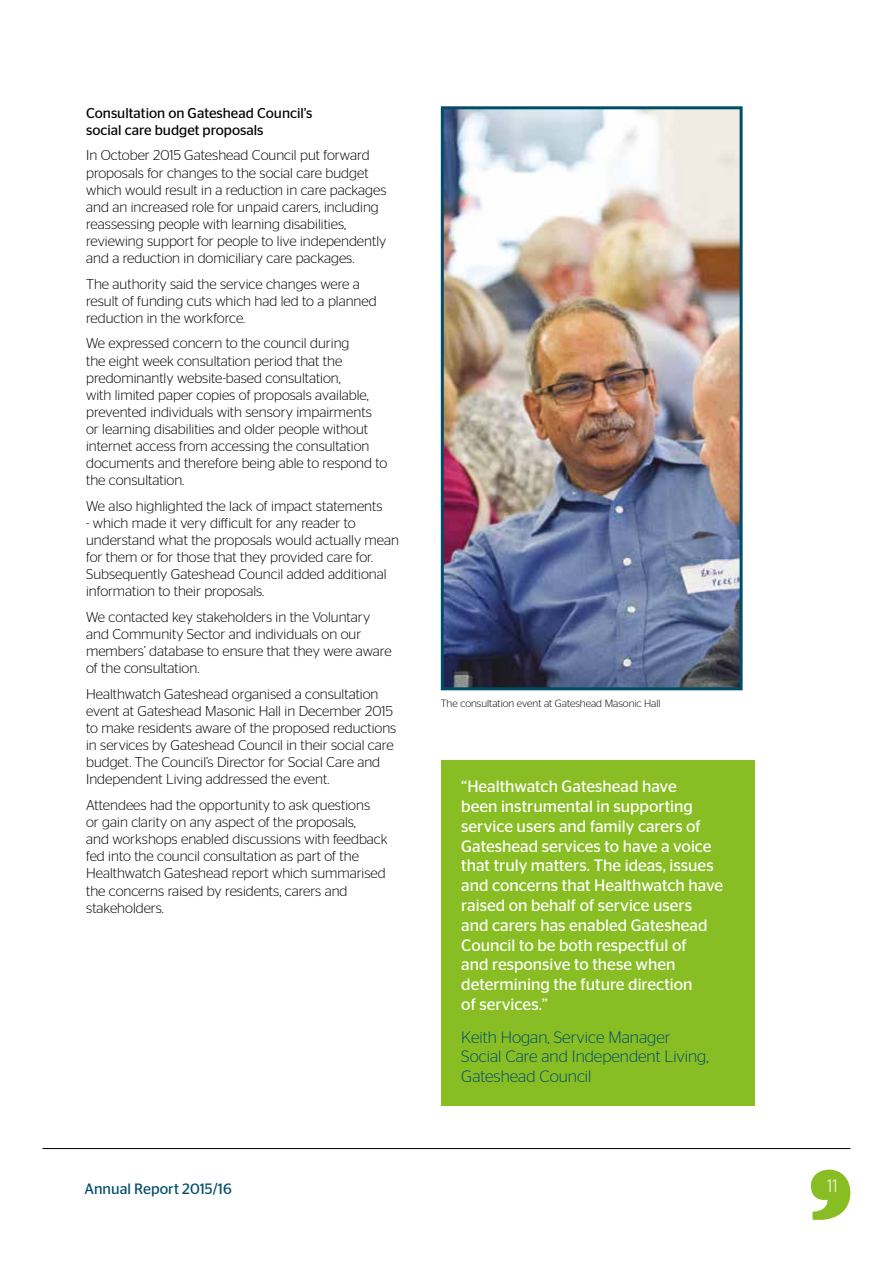
<style>
.page{position:relative;width:893px;height:1263px;background:#fff}
.page>*{position:absolute;margin:0;border:0;box-sizing:border-box;transform-origin:0 0}
.t1{font:300 18px "Stag Sans";color:#fff}
.t2{font:16.5px/19.8px "Stag Sans";color:#fff}
.t3{font:300 16.5px/19.8px "Stag Sans";color:#004d6a}
.t4{font:15px "Stag Sans";color:#004d6a}
.t5{font:300 14.25px/17.1px "Stag Sans";color:#000}
.t6{font:14.25px/17.1px "Stag Sans";color:#000}
.t7{font:300 10.5px "Stag Sans";color:#000}
</style>
<div class="page">
<hr style="left:43px;top:1148px;width:807px;height:1px;background:#000">
<svg style="left:811px;top:1170px;width:40px;height:50px"></svg>
<img style="left:440px;top:106px;width:303px;height:585px">
<div style="left:441px;top:760px;width:314px;height:346px;background:#89bd24"></div>
<p class="t6" style="left:86px;top:104px;width:228px">Consultation on Gateshead Council’s social care budget proposals</p>
<p class="t5" style="left:86px;top:147px;width:302px">In October 2015 Gateshead Council put forward proposals for changes to the social care budget which would result in a reduction in care packages and an increased role for unpaid carers, including reassessing people with learning disabilities, reviewing support for people to live independently and a reduction in domiciliary care packages.</p>
<p class="t5" style="left:86px;top:275px;width:292px">The authority said the service changes were a result of funding cuts which had led to a planned reduction in the workforce.</p>
<p class="t5" style="left:86px;top:335px;width:303px">We expressed concern to the council during<br>the eight week consultation period that the predominantly website-based consultation,<br>with limited paper copies of proposals available, prevented individuals with sensory impairments or learning disabilities and older people without internet access from accessing the consultation documents and therefore being able to respond to the consultation.</p>
<p class="t5" style="left:86px;top:497px;width:298px">We also highlighted the lack of impact statements</p>
<p class="t5" style="left:86px;top:514px;width:315px">- which made it very difficult for any reader to understand what the proposals would actually mean for them or for those that they provided care for.<br>Subsequently Gateshead Council added additional information to their proposals.</p>
<p class="t5" style="left:86px;top:608px;width:307px">We contacted key stakeholders in the Voluntary and Community Sector and individuals on our members’ database to ensure that they were aware of the consultation.</p>
<p class="t5" style="left:86px;top:685px;width:312px">Healthwatch Gateshead organised a consultation event at Gateshead Masonic Hall in December 2015 to make residents aware of the proposed reductions in services by Gateshead Council in their social care budget. The Council’s Director for Social Care and Independent Living addressed the event.</p>
<p class="t5" style="left:86px;top:796px;width:303px">Attendees had the opportunity to ask questions<br>or gain clarity on any aspect of the proposals,<br>and workshops enabled discussions with feedback fed into the council consultation as part of the Healthwatch Gateshead report which summarised the concerns raised by residents, carers and stakeholders.</p>
<p class="t7" style="left:441px;top:698px;width:221px">The consultation event at Gateshead Masonic Hall</p>
<p class="t2" style="left:461px;top:776px;width:263px">“Healthwatch Gateshead have<br>been instrumental in supporting service users and family carers of<br>Gateshead services to have a voice that truly matters. The ideas, issues and concerns that Healthwatch have raised on behalf of service users and carers has enabled Gateshead<br>Council to be both respectful of<br>and responsive to these when determining the future direction<br>of services.”</p>
<p class="t3" style="left:461px;top:1027px;width:249px">Keith Hogan, Service Manager<br>Social Care and Independent Living,<br>Gateshead Council</p>
<p class="t4" style="left:85px;top:1180px;width:149px">Annual Report 2015/16</p>
<p class="t1" style="left:827px;top:1176px;width:12px">11</p>
</div>
